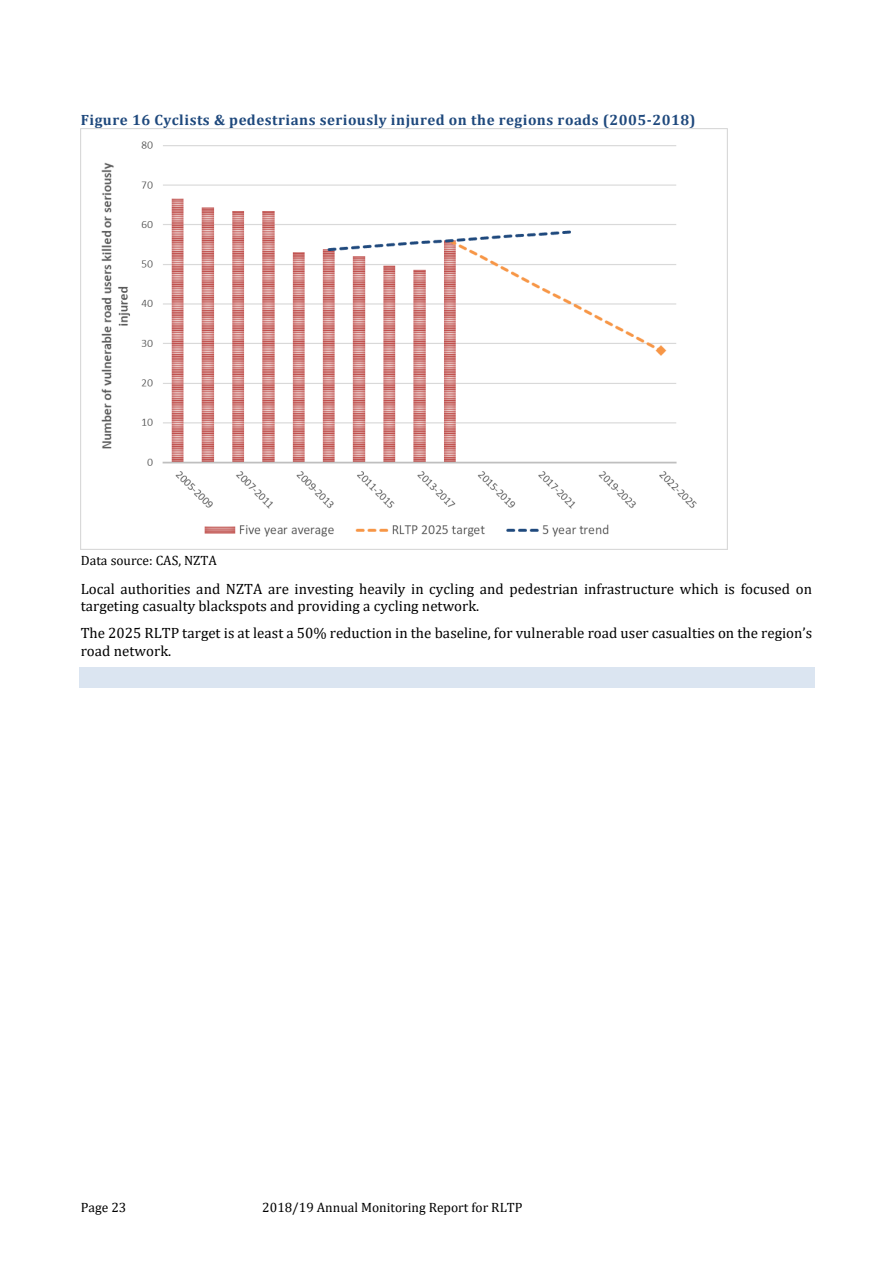
<style>
.page{position:relative;width:893px;height:1264px;background:#fff}
.page>*{position:absolute;margin:0;border:0;box-sizing:border-box;transform-origin:0 0}
.t1{font:15px/17.7px "Cambria";color:#000}
.t2{font:700 15px "Cambria";letter-spacing:.035em;color:#1f497d}
.t3{font:13.5px "Cambria";color:#000}
</style>
<div class="page">
<div style="left:79px;top:667px;width:735px;height:20px;background:#dbe5f1"></div>
<img style="left:81px;top:128px;width:646px;height:421px">
<p class="t2" style="left:81px;top:109px;width:616px">Figure 16 Cyclists &amp; pedestrians seriously injured on the regions roads (2005-2018)</p>
<p class="t3" style="left:81px;top:552px;width:138px">Data source: CAS, NZTA</p>
<p class="t1" style="left:81px;top:579px;width:733px">Local authorities and NZTA are investing heavily in cycling and pedestrian infrastructure which is focused on targeting casualty blackspots and providing a cycling network.</p>
<p class="t1" style="left:81px;top:623px;width:733px">The 2025 RLTP target is at least a 50% reduction in the baseline, for vulnerable road user casualties on the region’s road network.</p>
<p class="t3" style="left:81px;top:1199px;width:47px">Page 23</p>
<p class="t3" style="left:262px;top:1199px;width:262px">2018/19 Annual Monitoring Report for RLTP</p>
</div>
